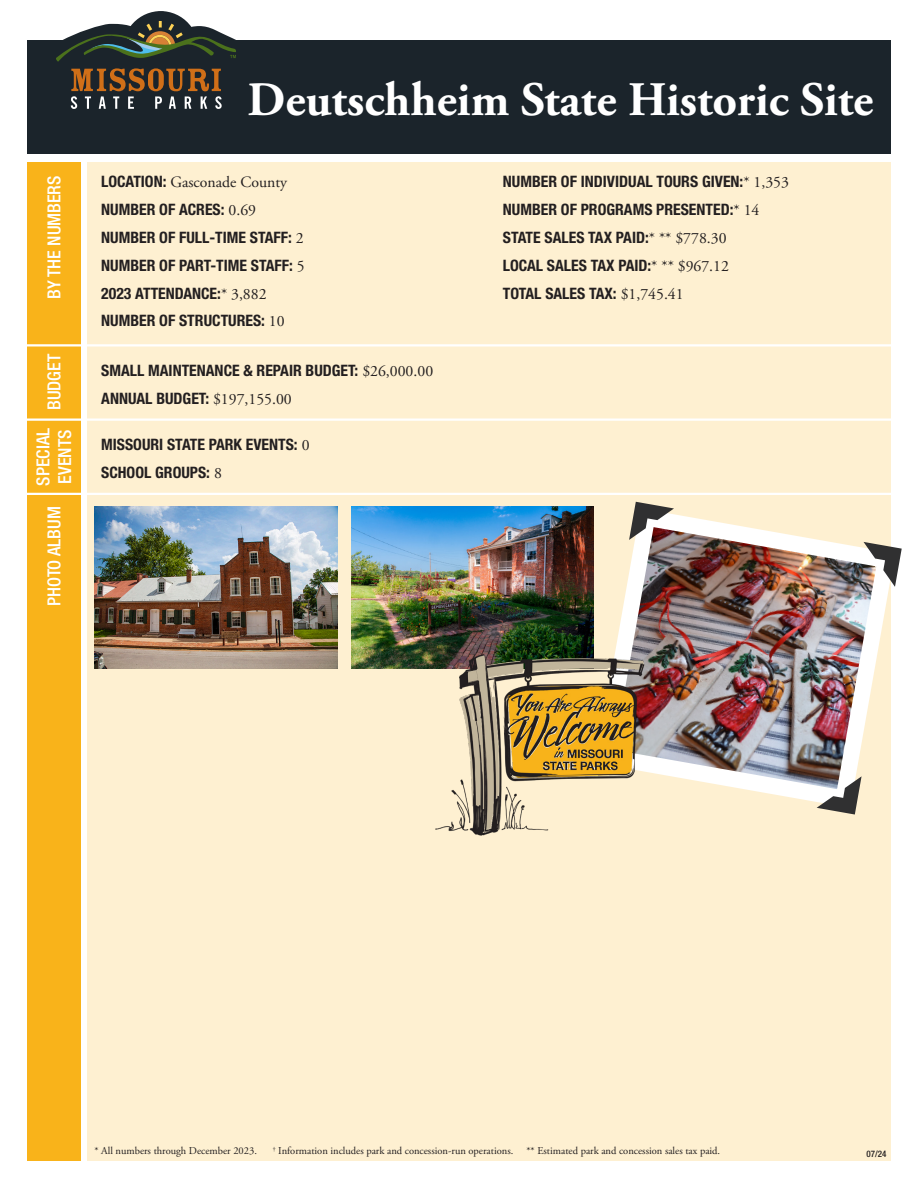
<style>
.page{position:relative;width:918px;height:1188px;background:#fff}
.page>*{position:absolute;margin:0;border:0;box-sizing:border-box;transform-origin:0 0}
.t1{font:700 48px "Adobe Garamond Pro";color:#fff}
.t2{font:500 condensed 18px "Helvetica Neue LT Std";color:#fff}
.Listings{font:700 condensed 15.75px "Helvetica Neue LT Std";color:#231f20}
.Listings-2{font:15.75px "Adobe Garamond Pro";color:#231f20}
.t3{font:10.5px "Adobe Garamond Pro";color:#231f20}
.t4{font:500 condensed 9px "Helvetica Neue LT Std";color:#231f20}
.s1{font-family:"Helvetica Neue LT Std";font-weight:700;font-stretch:condensed}
.s2{font-family:"Adobe Garamond Pro";font-weight:400;font-stretch:normal}
</style>
<div class="page">
<div style="left:27px;top:40px;width:864px;height:114px;background:#1b242b"></div>
<svg style="left:56px;top:11px;width:180px;height:98px"></svg>
<div style="left:88px;top:162px;width:803px;height:999px;background:#fef0d1"></div>
<div style="left:27px;top:162px;width:54px;height:999px;background:#f9b31a"></div>
<hr style="left:27px;top:493px;width:864px;height:2px;background:#fff">
<hr style="left:27px;top:418px;width:864px;height:3px;background:#fff">
<hr style="left:27px;top:344px;width:864px;height:2px;background:#fff">
<svg style="left:674px;top:514px;width:215px;height:294px"></svg>
<img style="left:615px;top:527px;width:261px;height:262px">
<svg style="left:629px;top:502px;width:45px;height:38px;background:#948985"></svg>
<svg style="left:864px;top:542px;width:38px;height:45px"></svg>
<svg style="left:817px;top:776px;width:45px;height:39px"></svg>
<img style="left:95px;top:506px;width:243px;height:162px">
<img style="left:351px;top:506px;width:243px;height:162px">
<img style="left:432px;top:651px;width:216px;height:185px">
<p class="t2" style="left:43px;top:299px;width:125px;rotate:-90deg">BY THE NUMBERS</p>
<p class="t2" style="left:43px;top:410px;width:57px;rotate:-90deg">BUDGET</p>
<p class="t2" style="left:33px;top:486px;width:59px;rotate:-90deg">SPECIAL</p>
<p class="t2" style="left:54px;top:484px;width:55px;rotate:-90deg">EVENTS</p>
<p class="t2" style="left:43px;top:606px;width:101px;rotate:-90deg">PHOTO ALBUM</p>
<p class="t1" style="left:248px;top:72px;width:627px">Deutschheim State Historic Site</p>
<p class="Listings-2" style="left:101px;top:172px;width:187px"><span class="s1">LOCATION:</span> Gasconade County</p>
<p class="Listings" style="left:101px;top:200px;width:156px">NUMBER OF ACRES: <span class="s2">0.69</span></p>
<p class="Listings" style="left:101px;top:228px;width:204px">NUMBER OF FULL-TIME STAFF: <span class="s2">2</span></p>
<p class="Listings" style="left:101px;top:255px;width:205px">NUMBER OF PART-TIME STAFF: <span class="s2">5</span></p>
<p class="Listings" style="left:101px;top:283px;width:167px">2023 ATTENDANCE:<span class="s2">* 3,882</span></p>
<p class="Listings" style="left:101px;top:311px;width:185px">NUMBER OF STRUCTURES: <span class="s2">10</span></p>
<p class="Listings" style="left:101px;top:361px;width:333px">SMALL MAINTENANCE &amp; REPAIR BUDGET: <span class="s2">$26,000.00</span></p>
<p class="Listings" style="left:101px;top:389px;width:192px">ANNUAL BUDGET: <span class="s2">$197,155.00</span></p>
<p class="Listings" style="left:101px;top:435px;width:210px">MISSOURI STATE PARK EVENTS: <span class="s2">0</span></p>
<p class="Listings" style="left:101px;top:463px;width:122px">SCHOOL GROUPS: <span class="s2">8</span></p>
<p class="Listings" style="left:503px;top:172px;width:288px">NUMBER OF INDIVIDUAL TOURS GIVEN:<span class="s2">* 1,353</span></p>
<p class="Listings" style="left:503px;top:200px;width:258px">NUMBER OF PROGRAMS PRESENTED:<span class="s2">* 14</span></p>
<p class="Listings" style="left:503px;top:228px;width:225px">STATE SALES TAX PAID:<span class="s2">* ** $778.30</span></p>
<p class="Listings" style="left:503px;top:255px;width:228px">LOCAL SALES TAX PAID:<span class="s2">* ** $967.12</span></p>
<p class="Listings" style="left:503px;top:283px;width:182px">TOTAL SALES TAX: <span class="s2">$1,745.41</span></p>
<p class="t3" style="left:94px;top:1144px;width:164px">* All numbers through December 2023.</p>
<p class="t3" style="left:273px;top:1144px;width:242px"><sup>†</sup> Information includes park and concession-run operations.</p>
<p class="t3" style="left:527px;top:1144px;width:195px">** Estimated park and concession sales tax paid.</p>
<p class="t4" style="left:866px;top:1148px;width:21px">07/24</p>
<p class="t4" style="left:866px;top:1148px;width:21px">12 3</p>
</div>
